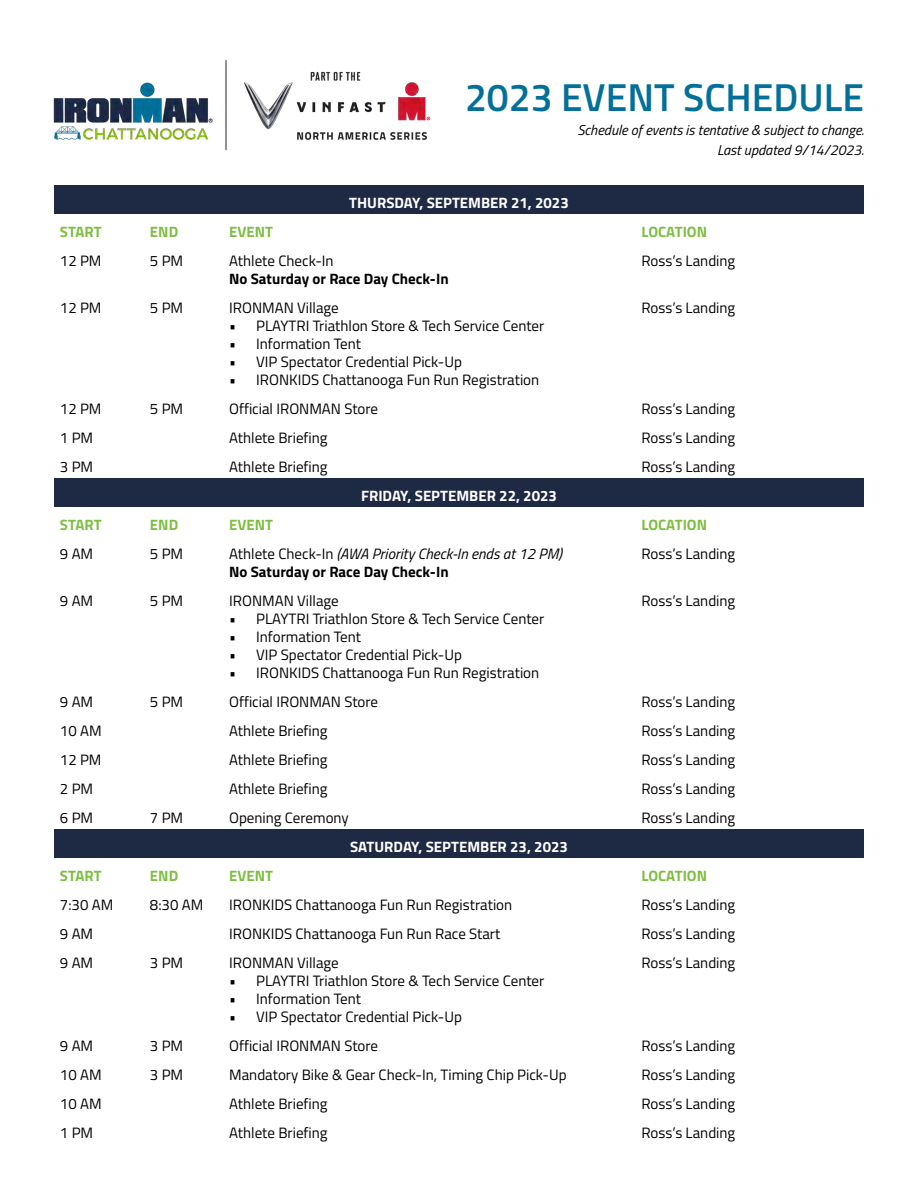
<style>
.page{position:relative;width:918px;height:1188px;background:#fff}
.page>*{position:absolute;margin:0;border:0;box-sizing:border-box;transform-origin:0 0}
.t1{font:600 39px "Titillium Web";color:#047099}
.t2{font:15px "Titillium Web";color:#000}
.t3{font:700 15px "Titillium Web";color:#fff}
.t4{font:italic 15px/18px "Titillium Web";color:#000}
.t5{font:700 15px "Titillium Web";color:#7ebe42}
.t6{font:700 15px "Titillium Web";color:#000}
.t7{font:italic 14.25px/19.5px "Titillium Web";color:#000;text-align:right}
.s1{font-style:normal}
.s2{font-weight:700;font-style:normal}
</style>
<div class="page">
<img style="left:53px;top:60px;width:378px;height:91px">
<div style="left:54px;top:185px;width:810px;height:29px;background:#1e2944"></div>
<div style="left:54px;top:478px;width:810px;height:29px;background:#1e2944"></div>
<div style="left:54px;top:829px;width:810px;height:29px;background:#1e2944"></div>
<h1 class="t1" style="left:465px;top:68px;width:400px">2023 EVENT SCHEDULE</h1>
<p class="t7" style="left:577px;top:120px;width:288px">Schedule of events is tentative &amp; subject to change.<br>Last updated 9/14/2023.</p>
<p class="t3" style="left:349px;top:192px;width:221px">THURSDAY, SEPTEMBER 21, 2023</p>
<p class="t5" style="left:60px;top:221px;width:43px">START</p>
<p class="t5" style="left:150px;top:221px;width:30px">END</p>
<p class="t5" style="left:229px;top:221px;width:45px">EVENT</p>
<p class="t5" style="left:641px;top:221px;width:67px">LOCATION</p>
<p class="t2" style="left:60px;top:250px;width:43px">12 PM</p>
<p class="t2" style="left:150px;top:250px;width:35px">5 PM</p>
<p class="t2" style="left:229px;top:250px;width:106px">Athlete Check-In</p>
<p class="t6" style="left:229px;top:268px;width:221px">No Saturday or Race Day Check-In</p>
<p class="t2" style="left:641px;top:250px;width:95px">Ross’s Landing</p>
<p class="t2" style="left:60px;top:297px;width:43px">12 PM</p>
<p class="t2" style="left:150px;top:297px;width:35px">5 PM</p>
<p class="t2" style="left:229px;top:297px;width:111px">IRONMAN Village</p>
<p class="t2" style="left:229px;top:315px;width:317px">• PLAYTRI Triathlon Store &amp; Tech Service Center</p>
<p class="t2" style="left:229px;top:333px;width:133px">• Information Tent</p>
<p class="t2" style="left:229px;top:351px;width:234px">• VIP Spectator Credential Pick-Up</p>
<p class="t2" style="left:229px;top:369px;width:312px">• IRONKIDS Chattanooga Fun Run Registration</p>
<p class="t2" style="left:641px;top:297px;width:95px">Ross’s Landing</p>
<p class="t2" style="left:60px;top:398px;width:43px">12 PM</p>
<p class="t2" style="left:150px;top:398px;width:35px">5 PM</p>
<p class="t2" style="left:229px;top:398px;width:150px">Official IRONMAN Store</p>
<p class="t2" style="left:641px;top:398px;width:95px">Ross’s Landing</p>
<p class="t2" style="left:60px;top:427px;width:35px">1 PM</p>
<p class="t2" style="left:229px;top:427px;width:100px">Athlete Briefing</p>
<p class="t2" style="left:641px;top:427px;width:95px">Ross’s Landing</p>
<p class="t2" style="left:60px;top:456px;width:35px">3 PM</p>
<p class="t2" style="left:229px;top:456px;width:100px">Athlete Briefing</p>
<p class="t2" style="left:641px;top:456px;width:95px">Ross’s Landing</p>
<p class="t3" style="left:361px;top:485px;width:197px">FRIDAY, SEPTEMBER 22, 2023</p>
<p class="t5" style="left:60px;top:514px;width:43px">START</p>
<p class="t5" style="left:150px;top:514px;width:30px">END</p>
<p class="t5" style="left:229px;top:514px;width:45px">EVENT</p>
<p class="t5" style="left:641px;top:514px;width:67px">LOCATION</p>
<p class="t2" style="left:60px;top:543px;width:35px">9 AM</p>
<p class="t2" style="left:150px;top:543px;width:35px">5 PM</p>
<p class="t4" style="left:229px;top:544px;width:334px"><span class="s1">Athlete Check-In</span> (AWA Priority Check-In ends at 12 PM)<br><span class="s2">No Saturday or Race Day Check-In</span></p>
<p class="t2" style="left:641px;top:543px;width:95px">Ross’s Landing</p>
<p class="t2" style="left:60px;top:590px;width:35px">9 AM</p>
<p class="t2" style="left:150px;top:590px;width:35px">5 PM</p>
<p class="t2" style="left:229px;top:590px;width:111px">IRONMAN Village</p>
<p class="t2" style="left:229px;top:608px;width:317px">• PLAYTRI Triathlon Store &amp; Tech Service Center</p>
<p class="t2" style="left:229px;top:626px;width:133px">• Information Tent</p>
<p class="t2" style="left:229px;top:644px;width:234px">• VIP Spectator Credential Pick-Up</p>
<p class="t2" style="left:229px;top:662px;width:312px">• IRONKIDS Chattanooga Fun Run Registration</p>
<p class="t2" style="left:641px;top:590px;width:95px">Ross’s Landing</p>
<p class="t2" style="left:60px;top:691px;width:35px">9 AM</p>
<p class="t2" style="left:150px;top:691px;width:35px">5 PM</p>
<p class="t2" style="left:229px;top:691px;width:150px">Official IRONMAN Store</p>
<p class="t2" style="left:641px;top:691px;width:95px">Ross’s Landing</p>
<p class="t2" style="left:60px;top:720px;width:43px">10 AM</p>
<p class="t2" style="left:229px;top:720px;width:100px">Athlete Briefing</p>
<p class="t2" style="left:641px;top:720px;width:95px">Ross’s Landing</p>
<p class="t2" style="left:60px;top:749px;width:43px">12 PM</p>
<p class="t2" style="left:229px;top:749px;width:100px">Athlete Briefing</p>
<p class="t2" style="left:641px;top:749px;width:95px">Ross’s Landing</p>
<p class="t2" style="left:60px;top:778px;width:35px">2 PM</p>
<p class="t2" style="left:229px;top:778px;width:100px">Athlete Briefing</p>
<p class="t2" style="left:641px;top:778px;width:95px">Ross’s Landing</p>
<p class="t2" style="left:60px;top:807px;width:35px">6 PM</p>
<p class="t2" style="left:150px;top:807px;width:35px">7 PM</p>
<p class="t2" style="left:229px;top:807px;width:121px">Opening Ceremony</p>
<p class="t2" style="left:641px;top:807px;width:95px">Ross’s Landing</p>
<p class="t3" style="left:350px;top:836px;width:219px">SATURDAY, SEPTEMBER 23, 2023</p>
<p class="t5" style="left:60px;top:865px;width:43px">START</p>
<p class="t5" style="left:150px;top:865px;width:30px">END</p>
<p class="t5" style="left:229px;top:865px;width:45px">EVENT</p>
<p class="t5" style="left:641px;top:865px;width:67px">LOCATION</p>
<p class="t2" style="left:60px;top:894px;width:55px">7:30 AM</p>
<p class="t2" style="left:150px;top:894px;width:55px">8:30 AM</p>
<p class="t2" style="left:229px;top:894px;width:285px">IRONKIDS Chattanooga Fun Run Registration</p>
<p class="t2" style="left:641px;top:894px;width:95px">Ross’s Landing</p>
<p class="t2" style="left:60px;top:923px;width:35px">9 AM</p>
<p class="t2" style="left:229px;top:923px;width:273px">IRONKIDS Chattanooga Fun Run Race Start</p>
<p class="t2" style="left:641px;top:923px;width:95px">Ross’s Landing</p>
<p class="t2" style="left:60px;top:952px;width:35px">9 AM</p>
<p class="t2" style="left:150px;top:952px;width:35px">3 PM</p>
<p class="t2" style="left:229px;top:952px;width:111px">IRONMAN Village</p>
<p class="t2" style="left:229px;top:970px;width:317px">• PLAYTRI Triathlon Store &amp; Tech Service Center</p>
<p class="t2" style="left:229px;top:988px;width:133px">• Information Tent</p>
<p class="t2" style="left:229px;top:1006px;width:234px">• VIP Spectator Credential Pick-Up</p>
<p class="t2" style="left:641px;top:952px;width:95px">Ross’s Landing</p>
<p class="t2" style="left:60px;top:1035px;width:35px">9 AM</p>
<p class="t2" style="left:150px;top:1035px;width:35px">3 PM</p>
<p class="t2" style="left:229px;top:1035px;width:150px">Official IRONMAN Store</p>
<p class="t2" style="left:641px;top:1035px;width:95px">Ross’s Landing</p>
<p class="t2" style="left:60px;top:1064px;width:43px">10 AM</p>
<p class="t2" style="left:150px;top:1064px;width:35px">3 PM</p>
<p class="t2" style="left:229px;top:1064px;width:339px">Mandatory Bike &amp; Gear Check-In, Timing Chip Pick-Up</p>
<p class="t2" style="left:641px;top:1064px;width:95px">Ross’s Landing</p>
<p class="t2" style="left:60px;top:1093px;width:43px">10 AM</p>
<p class="t2" style="left:229px;top:1093px;width:100px">Athlete Briefing</p>
<p class="t2" style="left:641px;top:1093px;width:95px">Ross’s Landing</p>
<p class="t2" style="left:60px;top:1122px;width:35px">1 PM</p>
<p class="t2" style="left:229px;top:1122px;width:100px">Athlete Briefing</p>
<p class="t2" style="left:641px;top:1122px;width:95px">Ross’s Landing</p>
</div>
